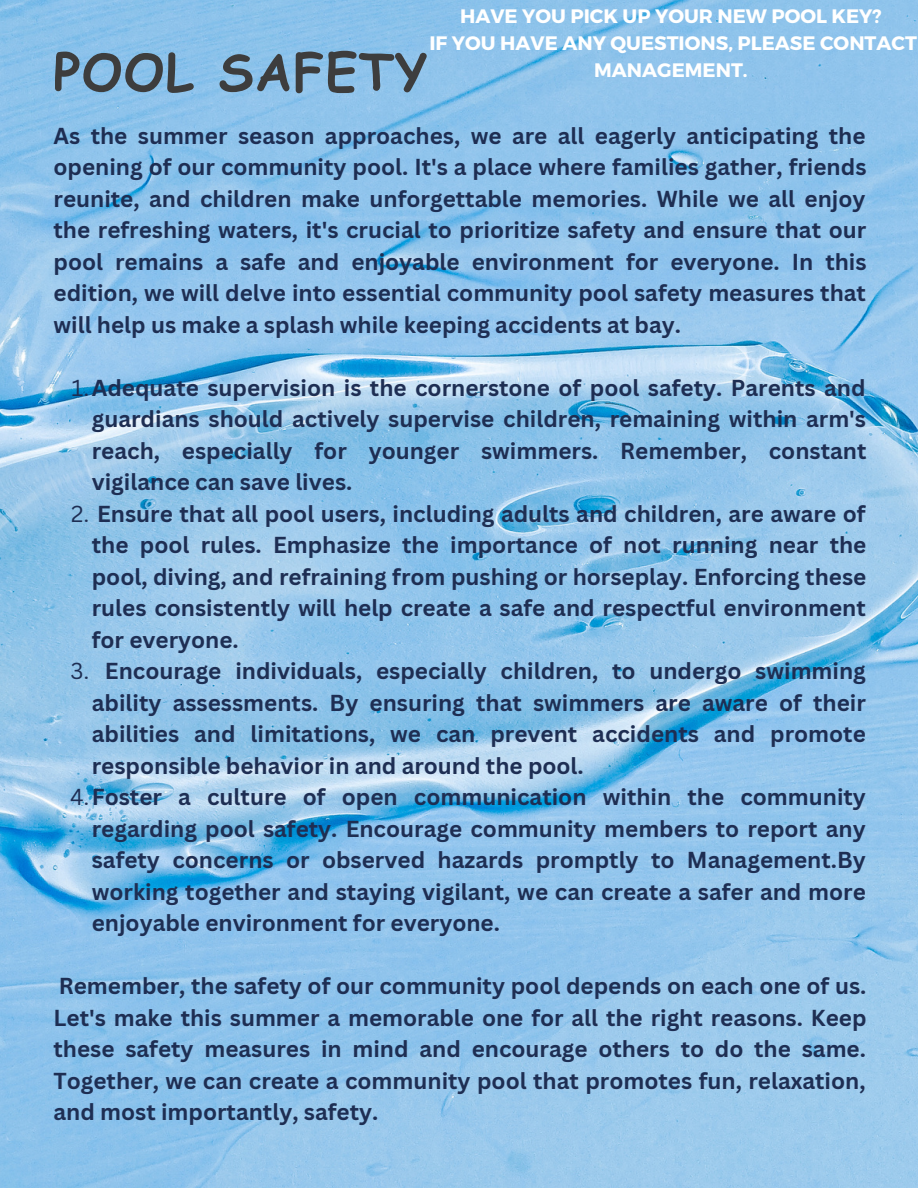
<style>
.page{position:relative;width:918px;height:1188px;background:#fff}
.page>*{position:absolute;margin:0;border:0;box-sizing:border-box;transform-origin:0 0}
.t1{font:700 50.85px "Comic Sans MS";letter-spacing:.025em;color:#3d3d3d}
.t2{font:700 22.5px/31.5px "Canva Sans";color:#1e2e53;text-align:justify}
.t3{font:22.5px "Canva Sans";color:#1e2e53}
.t4{font:700 19.5px/27px "Montserrat";color:#fff;text-align:center}
.s1{font-weight:400}
</style>
<div class="page">
<img style="left:0;top:0;width:918px;height:1188px">
<p class="t4" style="left:460px;top:2px;width:423px">HAVE YOU PICK UP YOUR NEW POOL KEY?</p>
<p class="t4" style="left:429px;top:29px;width:489px">IF YOU HAVE ANY QUESTIONS, PLEASE CONTACT<br>MANAGEMENT.</p>
<p class="t1" style="left:54px;top:35px;width:376px">POOL SAFETY</p>
<p class="t2" style="left:54px;top:119px;width:815px">As the summer season approaches, we are all eagerly anticipating the opening of our community pool. It's a place where families gather, friends reunite, and children make unforgettable memories. While we all enjoy the refreshing waters, it's crucial to prioritize safety and ensure that our pool remains a safe and enjoyable environment for everyone. In this edition, we will delve into essential community pool safety measures that will help us make a splash while keeping accidents at bay.</p>
<p class="t2" style="left:92px;top:371px;width:776px;text-indent:-20px"><span class="s1">1.</span>Adequate supervision is the cornerstone of pool safety. Parents and guardians should actively supervise children, remaining within arm's reach, especially for younger swimmers. Remember, constant vigilance can save lives.</p>
<p class="t2" style="left:92px;top:497px;width:776px;text-indent:-20px"><span class="s1">2.</span> Ensure that all pool users, including adults and children, are aware of the pool rules. Emphasize the importance of not running near the pool, diving, and refraining from pushing or horseplay. Enforcing these rules consistently will help create a safe and respectful environment for everyone.</p>
<p class="t2" style="left:92px;top:655px;width:776px;text-indent:13px">Encourage individuals, especially children, to undergo swimming ability assessments. By ensuring that swimmers are aware of their abilities and limitations, we can prevent accidents and promote responsible behavior in and around the pool.</p>
<p class="t2" style="left:92px;top:781px;width:776px;text-indent:-22px"><span class="s1">4.</span>Foster a culture of open communication within the community regarding pool safety. Encourage community members to report any safety concerns or observed hazards promptly to Management.By working together and staying vigilant, we can create a safer and more enjoyable environment for everyone.</p>
<p class="t3" style="left:71px;top:655px;width:20px">3.</p>
<p class="t2" style="left:54px;top:970px;width:815px">Remember, the safety of our community pool depends on each one of us.<br>Let's make this summer a memorable one for all the right reasons. Keep these safety measures in mind and encourage others to do the same.<br>Together, we can create a community pool that promotes fun, relaxation, and most importantly, safety.</p>
</div>
